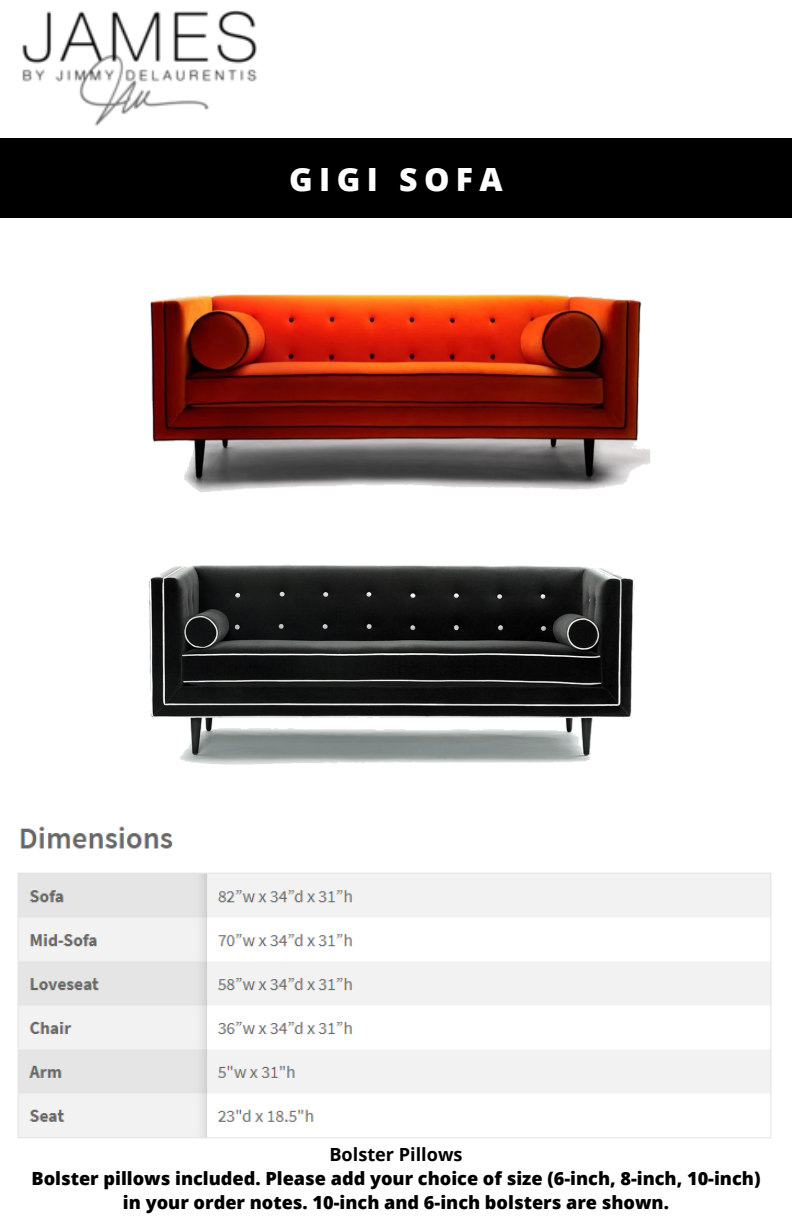
<style>
.page{position:relative;width:792px;height:1224px;background:#fff}
.page>*{position:absolute;margin:0;border:0;box-sizing:border-box;transform-origin:0 0}
.t1{font:800 32px "Open Sans";letter-spacing:.2em;color:#fff}
.t2{font:800 18.2px/24px "Open Sans";color:#000;text-align:center}
.t3{font:700 18.2px "Open Sans";color:#000}
</style>
<div class="page">
<img style="left:22px;top:10px;width:235px;height:116px">
<div style="left:0;top:139px;width:792px;height:79px;background:#000"></div>
<img style="left:150px;top:294px;width:500px;height:199px">
<img style="left:17px;top:826px;width:755px;height:312px">
<img style="left:149px;top:564px;width:486px;height:201px">
<p class="t1" style="left:289px;top:157px;width:215px">GIGI SOFA</p>
<p class="t3" style="left:329px;top:1142px;width:135px">Bolster Pillows</p>
<p class="t2" style="left:31px;top:1166px;width:731px">Bolster pillows included. Please add your choice of size (6-inch, 8-inch, 10-inch) in your order notes. 10-inch and 6-inch bolsters are shown.</p>
</div>
